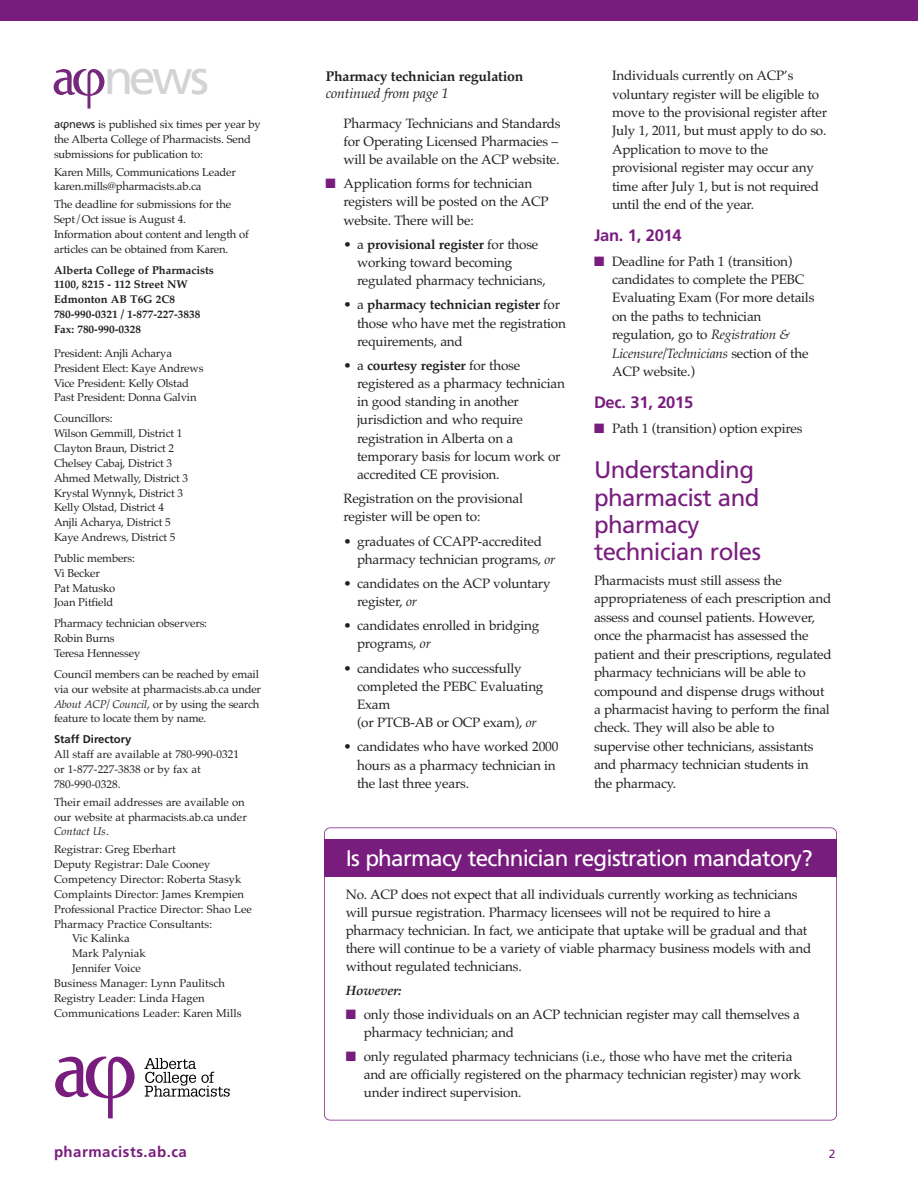
<style>
.page{position:relative;width:918px;height:1188px;background:#fff}
.page>*{position:absolute;margin:0;border:0;box-sizing:border-box;transform-origin:0 0}
.t1{font:48.6px "Frutiger";color:#d1d3d4}
.t2{font:24px/27.5px "Frutiger";letter-spacing:-.025em;color:#781d7e}
.t3{font:22.5px "Frutiger";letter-spacing:-.035em;color:#fff}
.t4{font:700 16.5px "Frutiger";letter-spacing:-.015em;color:#781d7e}
.t5{font:700 15px "Frutiger";letter-spacing:.035em;color:#781d7e}
.t6{font:700 14.1px "Palatino";letter-spacing:-.015em;color:#231f20}
.t7{font:italic 14.1px "Palatino";letter-spacing:-.015em;color:#231f20}
.t8{font:13.5px/18.5px "Palatino";letter-spacing:-.015em;color:#231f20}
.t9{font:italic 700 13.5px "Palatino";letter-spacing:-.015em;color:#231f20}
.t10{font:12px "Frutiger";color:#781d7e}
.t11{font:11.25px/14.9px "Palatino";letter-spacing:-.015em;color:#231f20}
.t12{font:700 11.25px/14.9px "Palatino";color:#231f20}
.t13{font:700 11.25px "Frutiger";color:#231f20}
.s1{font-family:"Frutiger"}
.s2{font-family:"Lucida Grande"}
.s3{font-style:italic}
.s4{color:#781d7e}
.s5{font-weight:700}
</style>
<div class="page">
<div style="left:324px;top:839px;width:513px;height:37px;background:#781d7e"></div>
<div style="left:0;top:0;width:918px;height:20px;background:#781d7e"></div>
<svg style="left:144px;top:1058px;width:86px;height:39px"></svg>
<svg style="left:55px;top:1057px;width:80px;height:61px"></svg>
<svg style="left:54px;top:69px;width:50px;height:40px"></svg>
<div style="left:324px;top:827px;width:513px;height:293px;border:2px solid #781d7e;border-radius:6px"></div>
<h1 class="t1" style="left:104px;top:58px;width:107px">news</h1>
<p class="t11" style="left:54px;top:118px;width:208px"><span class="s1">a</span><span class="s2">φ</span><span class="s1">news</span> is published six times per year by the Alberta College of Pharmacists. Send submissions for publication to:</p>
<p class="t11" style="left:54px;top:166px;width:183px">Karen Mills, Communications Leader karen.mills@pharmacists.ab.ca</p>
<p class="t11" style="left:54px;top:198px;width:196px">The deadline for submissions for the Sept/Oct issue is August 4.<br>Information about content and length of articles can be obtained from Karen.</p>
<p class="t12" style="left:54px;top:264px;width:161px">Alberta College of Pharmacists<br>1100, 8215 - 112 Street NW<br>Edmonton AB T6G 2C8<br>780-990-0321 / 1-877-227-3838<br>Fax: 780-990-0328</p>
<p class="t11" style="left:54px;top:347px;width:151px">President: Anjli Acharya<br>President Elect: Kaye Andrews<br>Vice President: Kelly Olstad<br>Past President: Donna Galvin</p>
<p class="t11" style="left:54px;top:412px;width:136px">Councillors:<br>Wilson Gemmill, District 1<br>Clayton Braun, District 2<br>Chelsey Cabaj, District 3<br>Ahmed Metwally, District 3<br>Krystal Wynnyk, District 3<br>Kelly Olstad, District 4<br>Anjli Acharya, District 5<br>Kaye Andrews, District 5</p>
<p class="t11" style="left:54px;top:552px;width:82px">Public members:<br>Vi Becker<br>Pat Matusko<br>Joan Pitfield</p>
<p class="t11" style="left:54px;top:617px;width:155px">Pharmacy technician observers:<br>Robin Burns<br>Teresa Hennessey</p>
<p class="t11" style="left:54px;top:668px;width:209px">Council members can be reached by email via our website at pharmacists.ab.ca under <span class="s3">About ACP/ Council</span>, or by using the search feature to locate them by name.</p>
<p class="t13" style="left:54px;top:735px;width:79px">Staff Directory</p>
<p class="t11" style="left:54px;top:748px;width:187px">All staff are available at 780-990-0321 or 1-877-227-3838 or by fax at<br>780-990-0328.</p>
<p class="t11" style="left:54px;top:796px;width:194px">Their email addresses are available on our website at pharmacists.ab.ca under<br><span class="s3">Contact Us</span>.</p>
<p class="t11" style="left:54px;top:843px;width:123px">Registrar: Greg Eberhart</p>
<p class="t11" style="left:54px;top:858px;width:158px">Deputy Registrar: Dale Cooney</p>
<p class="t11" style="left:54px;top:873px;width:189px">Competency Director: Roberta Stasyk</p>
<p class="t11" style="left:54px;top:888px;width:192px">Complaints Director: James Krempien</p>
<p class="t11" style="left:54px;top:903px;width:199px">Professional Practice Director: Shao Lee</p>
<p class="t11" style="left:54px;top:918px;width:160px">Pharmacy Practice Consultants:</p>
<p class="t11" style="left:72px;top:932px;width:59px">Vic Kalinka</p>
<p class="t11" style="left:72px;top:947px;width:75px">Mark Palyniak</p>
<p class="t11" style="left:72px;top:962px;width:70px">Jennifer Voice</p>
<p class="t11" style="left:54px;top:977px;width:173px">Business Manager: Lynn Paulitsch</p>
<p class="t11" style="left:54px;top:992px;width:152px">Registry Leader: Linda Hagen</p>
<p class="t11" style="left:54px;top:1007px;width:189px">Communications Leader: Karen Mills</p>
<p class="t6" style="left:326px;top:71px;width:199px">Pharmacy technician regulation</p>
<p class="t7" style="left:326px;top:88px;width:124px">continued from page 1</p>
<p class="t8" style="left:344px;top:116px;width:219px">Pharmacy Technicians and Standards for Operating Licensed Pharmacies – will be available on the ACP website.</p>
<p class="t8" style="left:344px;top:176px;width:207px;text-indent:-18px"><span class="s4">■</span> Application forms for technician registers will be posted on the ACP website. There will be:</p>
<p class="t8" style="left:357px;top:237px;width:190px;text-indent:-14px">• a <span class="s5">provisional register</span> for those working toward becoming regulated pharmacy technicians,</p>
<p class="t8" style="left:357px;top:297px;width:210px;text-indent:-14px">• a <span class="s5">pharmacy technician register</span> for those who have met the registration requirements, and</p>
<p class="t8" style="left:357px;top:358px;width:209px;text-indent:-14px">• a <span class="s5">courtesy register</span> for those registered as a pharmacy technician in good standing in another jurisdiction and who require registration in Alberta on a temporary basis for locum work or accredited CE provision.</p>
<p class="t8" style="left:344px;top:491px;width:181px">Registration on the provisional register will be open to:</p>
<p class="t8" style="left:357px;top:533px;width:200px;text-indent:-14px">• graduates of CCAPP-accredited pharmacy technician programs, <span class="s3">or</span></p>
<p class="t8" style="left:357px;top:576px;width:195px;text-indent:-14px">• candidates on the ACP voluntary register, <span class="s3">or</span></p>
<p class="t8" style="left:357px;top:618px;width:184px;text-indent:-14px">• candidates enrolled in bridging programs, <span class="s3">or</span></p>
<p class="t8" style="left:357px;top:660px;width:188px;text-indent:-14px">• candidates who successfully completed the PEBC Evaluating<br>Exam<br>(or PTCB-AB or OCP exam), <span class="s3">or</span></p>
<p class="t8" style="left:357px;top:739px;width:203px;text-indent:-14px">• candidates who have worked 2000 hours as a pharmacy technician in the last three years.</p>
<p class="t8" style="left:612px;top:68px;width:217px">Individuals currently on ACP’s voluntary register will be eligible to move to the provisional register after July 1, 2011, but must apply to do so.<br>Application to move to the provisional register may occur any time after July 1, but is not required until the end of the year.</p>
<p class="t4" style="left:594px;top:229px;width:89px">Jan. 1, 2014</p>
<p class="t8" style="left:612px;top:253px;width:204px;text-indent:-18px"><span class="s4">■</span> Deadline for Path 1 (transition) candidates to complete the PEBC<br>Evaluating Exam (For more details on the paths to technician regulation, go to <span class="s3">Registration &amp;<br>Licensure/Technicians</span> section of the<br>ACP website.)</p>
<p class="t4" style="left:594px;top:396px;width:101px">Dec. 31, 2015</p>
<p class="t8" style="left:594px;top:420px;width:210px"><span class="s4">■</span> Path 1 (transition) option expires</p>
<h2 class="t2" style="left:594px;top:458px;width:169px">Understanding pharmacist and pharmacy technician roles</h2>
<p class="t8" style="left:594px;top:573px;width:239px">Pharmacists must still assess the appropriateness of each prescription and assess and counsel patients. However, once the pharmacist has assessed the patient and their prescriptions, regulated pharmacy technicians will be able to compound and dispense drugs without a pharmacist having to perform the final check. They will also be able to supervise other technicians, assistants and pharmacy technician students in<br>the pharmacy.</p>
<h3 class="t3" style="left:346px;top:849px;width:468px">Is pharmacy technician registration mandatory?</h3>
<p class="t8" style="left:346px;top:887px;width:467px;line-height:18px">No. ACP does not expect that all individuals currently working as technicians will pursue registration. Pharmacy licensees will not be required to hire a pharmacy technician. In fact, we anticipate that uptake will be gradual and that there will continue to be a variety of viable pharmacy business models with and without regulated technicians.</p>
<p class="t9" style="left:346px;top:985px;width:57px">However:</p>
<p class="t8" style="left:364px;top:1007px;width:438px;line-height:18px;text-indent:-18px"><span class="s4">■</span> only those individuals on an ACP technician register may call themselves a pharmacy technician; and</p>
<p class="t8" style="left:364px;top:1049px;width:439px;line-height:18px;text-indent:-18px"><span class="s4">■</span> only regulated pharmacy technicians (i.e., those who have met the criteria and are officially registered on the pharmacy technician register) may work under indirect supervision.</p>
<p class="t5" style="left:54px;top:1146px;width:134px">pharmacists.ab.ca</p>
<p class="t10" style="left:829px;top:1149px;width:8px">2</p>
</div>
